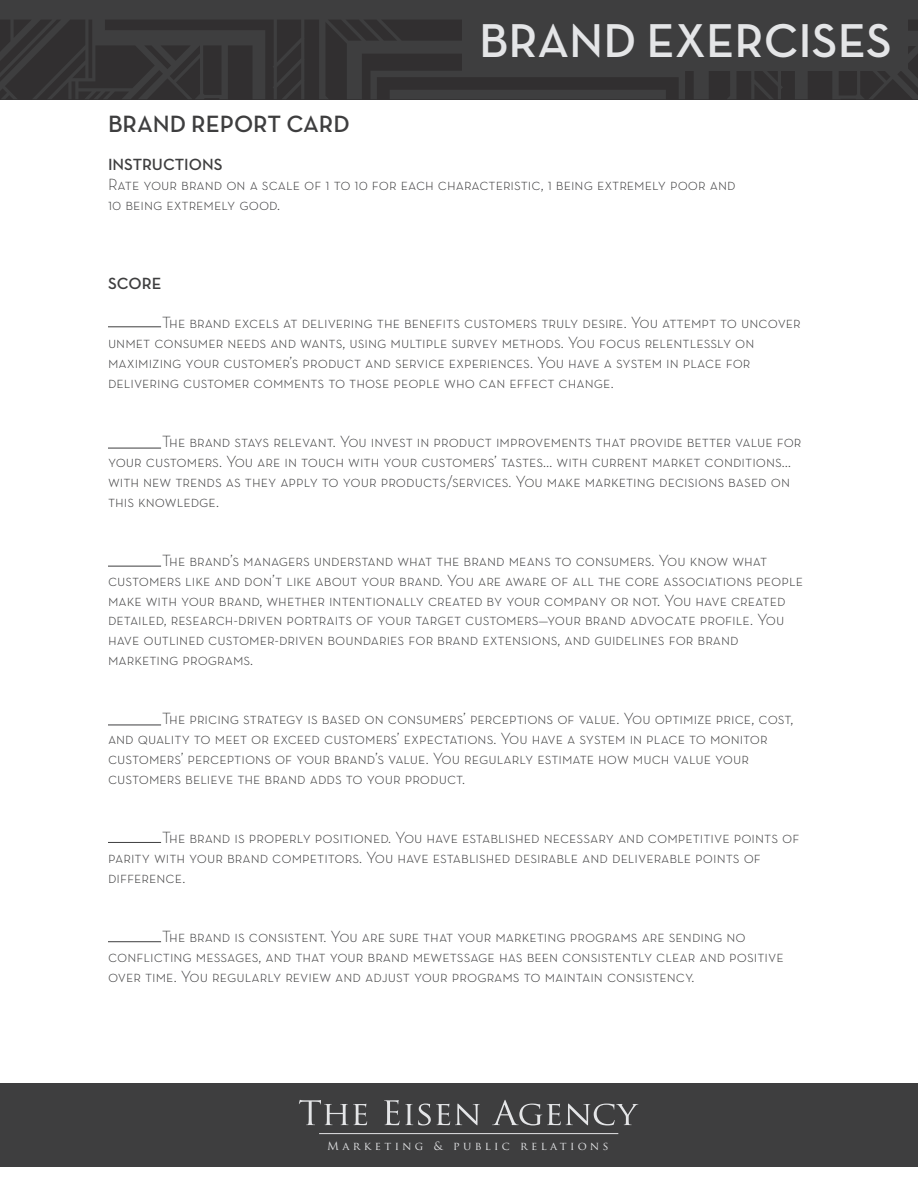
<style>
.page{position:relative;width:918px;height:1188px;background:#fff}
.page>*{position:absolute;margin:0;border:0;box-sizing:border-box;transform-origin:0 0}
.t1{font:48.3px "Neutra Text Demi SC";color:#e4e5e7}
.t2{font:24px "Neutra Text Demi SC";color:#3e3e3f}
.t3{font:16.5px/19.8px "Neutra Text Light SC";color:#3e3e3f}
.t4{font:16.5px "Neutra Text Demi SC";color:#3e3e3f}
.t5{font:11.25px "Trajan Pro";letter-spacing:.3em;color:#e4e5e7}
</style>
<div class="page">
<div style="left:0;top:1083px;width:918px;height:84px;background:#3e3e3f"></div>
<svg style="left:299px;top:1100px;width:68px;height:25px"></svg>
<svg style="left:384px;top:1100px;width:96px;height:25px"></svg>
<svg style="left:492px;top:1100px;width:146px;height:25px"></svg>
<svg style="left:0;top:0;width:918px;height:99px;background:#383738"></svg>
<svg style="left:795px;top:31px;width:123px;height:68px;background:#353435"></svg>
<div style="left:462px;top:17px;width:446px;height:54px;background:#3e3e3f"></div>
<hr style="left:108px;top:448px;width:53px;height:1px;background:#3e3e3f">
<hr style="left:108px;top:326px;width:53px;height:1px;background:#3e3e3f">
<hr style="left:108px;top:566px;width:53px;height:1px;background:#3e3e3f">
<hr style="left:108px;top:725px;width:53px;height:1px;background:#3e3e3f">
<hr style="left:108px;top:842px;width:53px;height:1px;background:#3e3e3f">
<hr style="left:108px;top:941px;width:53px;height:1px;background:#3e3e3f">
<h2 class="t2" style="left:108px;top:109px;width:243px">BRAND REPORT CARD</h2>
<h1 class="t1" style="left:479px;top:11px;width:414px">BRAND EXERCISES</h1>
<p class="t4" style="left:108px;top:154px;width:116px">INSTRUCTIONS</p>
<p class="t3" style="left:108px;top:174px;width:629px">Rate your brand on a scale of 1 to 10 for each characteristic, 1 being extremely poor and<br>10 being extremely good.</p>
<p class="t4" style="left:108px;top:273px;width:55px">SCORE</p>
<p class="t3" style="left:108px;top:312px;width:694px;text-indent:54px">The brand excels at delivering the benefits customers truly desire. You attempt to uncover unmet consumer needs and wants, using multiple survey methods. You focus relentlessly on maximizing your customer’s product and service experiences. You have a system in place for delivering customer comments to those people who can effect change.</p>
<p class="t3" style="left:108px;top:431px;width:695px;text-indent:54px">The brand stays relevant. You invest in product improvements that provide better value for your customers. You are in touch with your customers’ tastes… with current market conditions… with new trends as they apply to your products/services. You make marketing decisions based on this knowledge.</p>
<p class="t3" style="left:108px;top:550px;width:697px;text-indent:54px">The brand’s managers understand what the brand means to consumers. You know what customers like and don’t like about your brand. You are aware of all the core associations people make with your brand, whether intentionally created by your company or not. You have created detailed, research-driven portraits of your target customers—your brand advocate profile. You have outlined customer-driven boundaries for brand extensions, and guidelines for brand marketing programs.</p>
<p class="t3" style="left:108px;top:708px;width:687px;text-indent:54px">The pricing strategy is based on consumers’ perceptions of value. You optimize price, cost, and quality to meet or exceed customers’ expectations. You have a system in place to monitor customers’ perceptions of your brand’s value. You regularly estimate how much value your customers believe the brand adds to your product.</p>
<p class="t3" style="left:108px;top:827px;width:693px;text-indent:54px">The brand is properly positioned. You have established necessary and competitive points of parity with your brand competitors. You have established desirable and deliverable points of difference.</p>
<p class="t3" style="left:108px;top:926px;width:677px;text-indent:54px">The brand is consistent. You are sure that your marketing programs are sending no conflicting messages, and that your brand mewetssage has been consistently clear and positive over time. You regularly review and adjust your programs to maintain consistency.</p>
<p class="t5" style="left:327px;top:1139px;width:283px">Marketing &amp; public relations</p>
</div>
